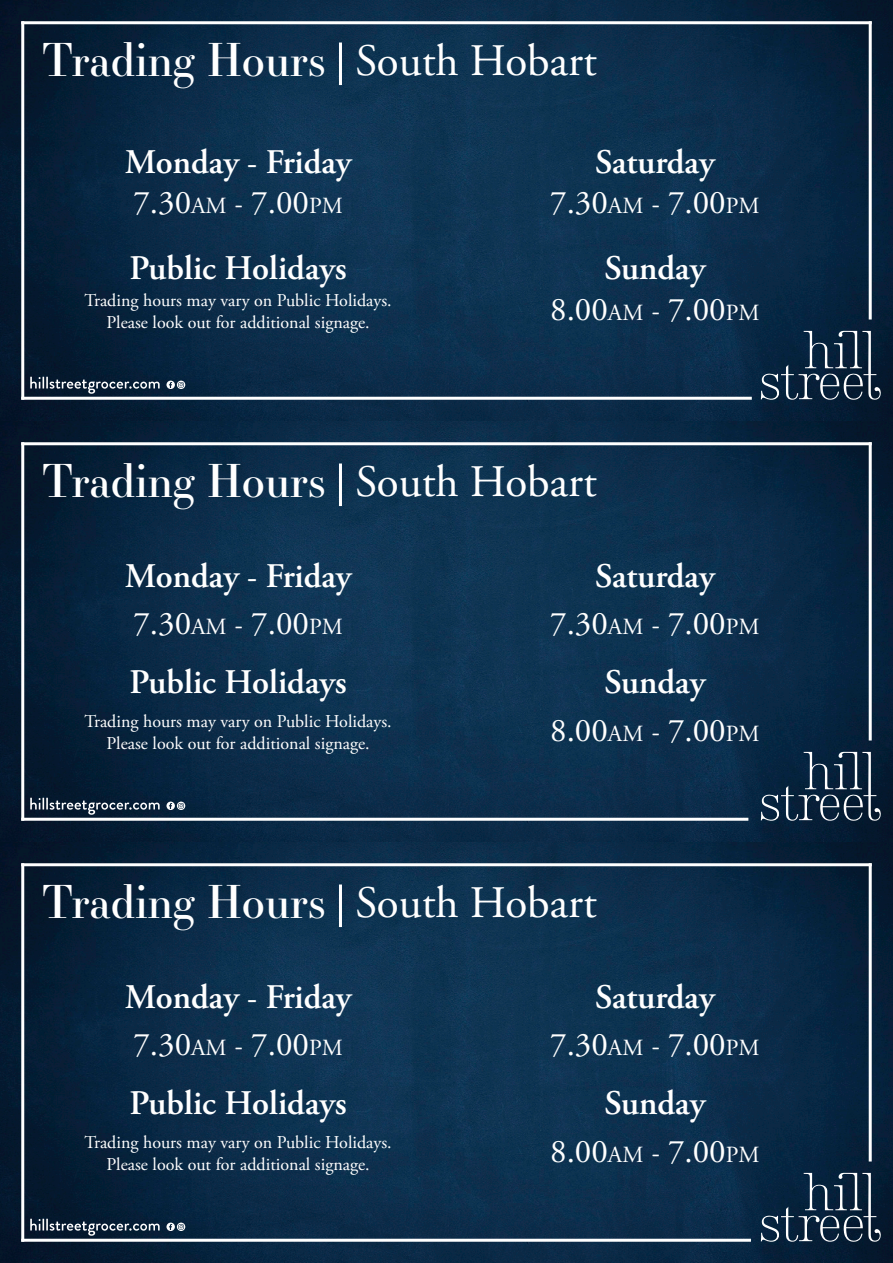
<style>
.page{position:relative;width:893px;height:1263px;background:#fff}
.page>*{position:absolute;margin:0;border:0;box-sizing:border-box;transform-origin:0 0}
.t1{font:45px "Essonnes Display";color:#fff}
.t2{font:45px "Adobe Garamond Pro";color:#fff}
.t3{font:600 34.5px "Adobe Garamond Pro";color:#fff}
.t4{font:33px "Adobe Garamond Pro";color:#fff}
.t5{font:18px/21.6px "Adobe Garamond Pro";color:#fff;text-align:center}
.s1{font-size:23.1px}
</style>
<div class="page">
<img style="left:0;top:0;width:893px;height:1263px">
<hr style="left:21px;top:21px;width:851px;height:3px;background:#fff">
<svg style="left:761px;top:331px;width:120px;height:69px;background:#283f55"></svg>
<hr style="left:21px;top:21px;width:3px;height:379px;background:#fff">
<hr style="left:869px;top:21px;width:3px;height:298px;background:#fff">
<hr style="left:21px;top:397px;width:731px;height:3px;background:#fff">
<svg style="left:30px;top:377px;width:130px;height:17px;background:#37485a"></svg>
<svg style="left:166px;top:381px;width:19px;height:8px"></svg>
<hr style="left:21px;top:442px;width:851px;height:3px;background:#fff">
<svg style="left:761px;top:752px;width:120px;height:69px;background:#283f55"></svg>
<hr style="left:21px;top:442px;width:3px;height:379px;background:#fff">
<hr style="left:869px;top:442px;width:3px;height:298px;background:#fff">
<hr style="left:21px;top:818px;width:727px;height:3px;background:#fff">
<svg style="left:30px;top:798px;width:130px;height:17px;background:#37485a"></svg>
<svg style="left:166px;top:802px;width:19px;height:8px"></svg>
<hr style="left:21px;top:863px;width:851px;height:3px;background:#fff">
<svg style="left:761px;top:1173px;width:120px;height:69px;background:#283f55"></svg>
<hr style="left:21px;top:863px;width:3px;height:379px;background:#fff">
<hr style="left:869px;top:863px;width:3px;height:298px;background:#fff">
<hr style="left:21px;top:1239px;width:730px;height:3px;background:#fff">
<svg style="left:30px;top:1219px;width:130px;height:17px;background:#37485a"></svg>
<svg style="left:166px;top:1222px;width:19px;height:9px"></svg>
<hr style="left:339px;top:43px;width:3px;height:42px;background:#fff">
<hr style="left:339px;top:463px;width:3px;height:43px;background:#fff">
<hr style="left:339px;top:884px;width:3px;height:43px;background:#fff">
<h1 class="t1" style="left:43px;top:28px;width:285px">Trading Hours</h1>
<p class="t2" style="left:355px;top:34px;width:243px">South Hobart</p>
<h2 class="t3" style="left:125px;top:142px;width:228px">Monday - Friday</h2>
<h2 class="t3" style="left:595px;top:142px;width:121px">Saturday</h2>
<p class="t4" style="left:133px;top:183px;width:211px">7.30<span class="s1">AM</span> - 7.00<span class="s1">PM</span></p>
<p class="t4" style="left:550px;top:183px;width:211px">7.30<span class="s1">AM</span> - 7.00<span class="s1">PM</span></p>
<h2 class="t3" style="left:129px;top:248px;width:219px">Public Holidays</h2>
<h2 class="t3" style="left:605px;top:248px;width:102px">Sunday</h2>
<p class="t5" style="left:85px;top:291px;width:309px">Trading hours may vary on Public Holidays.<br>Please look out for additional signage.</p>
<p class="t4" style="left:550px;top:289px;width:211px">8.00<span class="s1">AM</span> - 7.00<span class="s1">PM</span></p>
<h1 class="t1" style="left:43px;top:449px;width:285px">Trading Hours</h1>
<p class="t2" style="left:355px;top:455px;width:243px">South Hobart</p>
<h2 class="t3" style="left:125px;top:556px;width:228px">Monday - Friday</h2>
<h2 class="t3" style="left:595px;top:556px;width:121px">Saturday</h2>
<p class="t4" style="left:133px;top:604px;width:211px">7.30<span class="s1">AM</span> - 7.00<span class="s1">PM</span></p>
<p class="t4" style="left:550px;top:604px;width:211px">7.30<span class="s1">AM</span> - 7.00<span class="s1">PM</span></p>
<h2 class="t3" style="left:129px;top:662px;width:219px">Public Holidays</h2>
<h2 class="t3" style="left:605px;top:662px;width:102px">Sunday</h2>
<p class="t5" style="left:85px;top:711px;width:309px">Trading hours may vary on Public Holidays.<br>Please look out for additional signage.</p>
<p class="t4" style="left:550px;top:710px;width:211px">8.00<span class="s1">AM</span> - 7.00<span class="s1">PM</span></p>
<h1 class="t1" style="left:43px;top:870px;width:285px">Trading Hours</h1>
<p class="t2" style="left:355px;top:876px;width:243px">South Hobart</p>
<h2 class="t3" style="left:125px;top:977px;width:228px">Monday - Friday</h2>
<h2 class="t3" style="left:595px;top:977px;width:121px">Saturday</h2>
<p class="t4" style="left:133px;top:1025px;width:211px">7.30<span class="s1">AM</span> - 7.00<span class="s1">PM</span></p>
<p class="t4" style="left:550px;top:1025px;width:211px">7.30<span class="s1">AM</span> - 7.00<span class="s1">PM</span></p>
<h2 class="t3" style="left:129px;top:1083px;width:219px">Public Holidays</h2>
<h2 class="t3" style="left:605px;top:1083px;width:102px">Sunday</h2>
<p class="t5" style="left:85px;top:1132px;width:309px">Trading hours may vary on Public Holidays.<br>Please look out for additional signage.</p>
<p class="t4" style="left:550px;top:1131px;width:211px">8.00<span class="s1">AM</span> - 7.00<span class="s1">PM</span></p>
</div>
